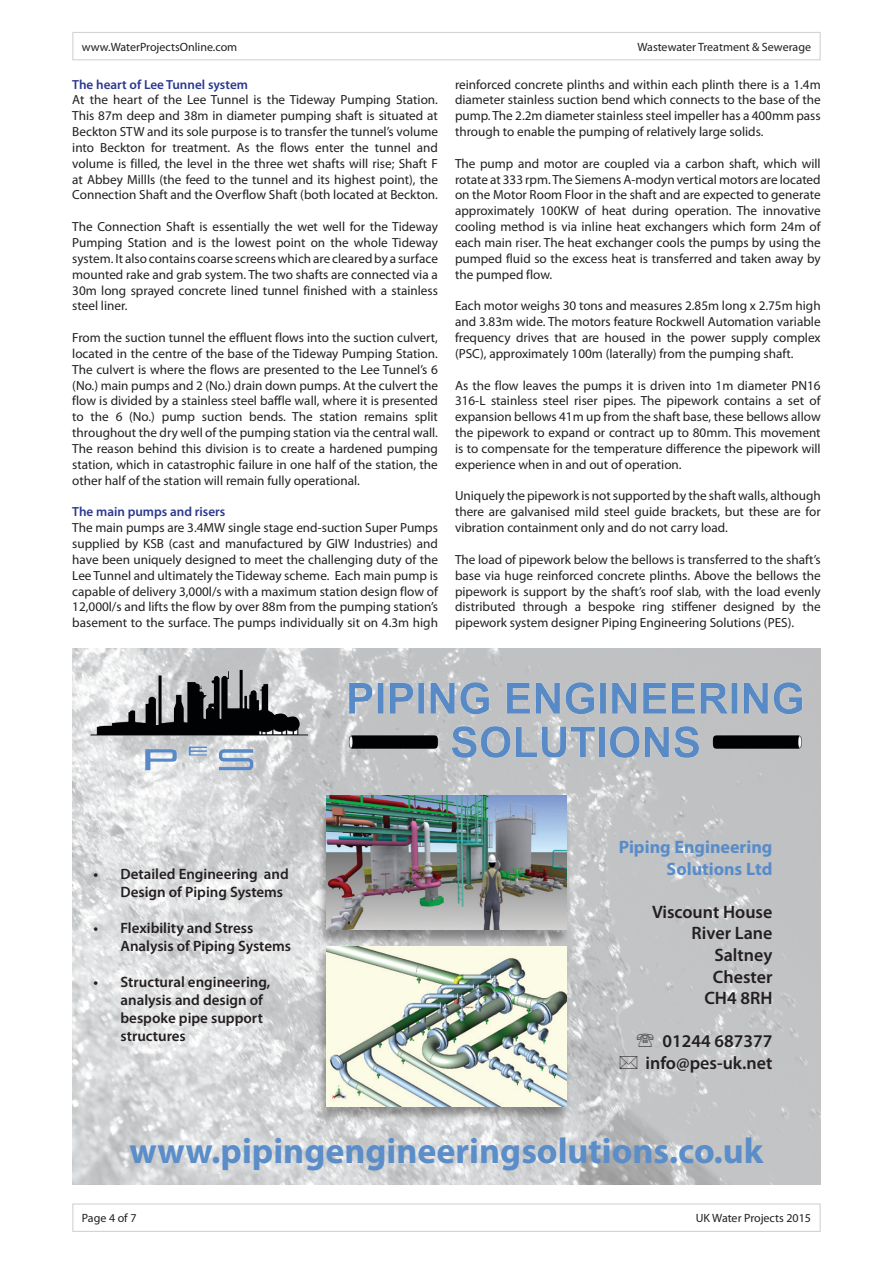
<style>
.page{position:relative;width:893px;height:1263px;background:#fff}
.page>*{position:absolute;margin:0;border:0;box-sizing:border-box;transform-origin:0 0}
.t1{font:700 36px "Myriad Pro";color:#5b8dc9}
.t2{font:600 18px/21.6px "Myriad Pro";color:#231f20;text-align:right}
.t3{font:700 18px/21.6px "Myriad Pro";color:#588cc9;text-align:right}
.t4{font:600 15px/18px "Myriad Pro";color:#231f20}
.t5{font:13.2px/15.9px "Myriad Pro";color:#231f20;text-align:justify}
.t6{font:600 13.2px "Myriad Pro";color:#2a3890}
.t7{font:12px "Myriad Pro";color:#231f20}
</style>
<div class="page">
<img style="left:72px;top:648px;width:749px;height:536px">
<img style="left:84px;top:653px;width:725px;height:136px">
<div style="left:315px;top:795px;width:256px;height:151px;background:#231f20;opacity:.4"></div>
<img style="left:327px;top:796px;width:239px;height:134px">
<div style="left:315px;top:945px;width:256px;height:177px;background:#231f20;opacity:.4"></div>
<img style="left:327px;top:946px;width:239px;height:160px">
<div style="left:72px;top:32px;width:749px;height:28px;border:1px solid #d1d3d4"></div>
<div style="left:72px;top:1203px;width:749px;height:29px;border:1px solid #d1d3d4"></div>
<svg style="left:637px;top:1034px;width:17px;height:13px"></svg>
<svg style="left:620px;top:1056px;width:17px;height:13px"></svg>
<p class="t7" style="left:82px;top:39px;width:157px">www.WaterProjectsOnline.com</p>
<p class="t7" style="left:637px;top:39px;width:175px">Wastewater Treatment &amp; Sewerage</p>
<p class="t6" style="left:72px;top:76px;width:177px">The heart of Lee Tunnel system</p>
<p class="t5" style="left:72px;top:92px;width:367px">At the heart of the Lee Tunnel is the Tideway Pumping Station.<br>This 87m deep and 38m in diameter pumping shaft is situated at Beckton STW and its sole purpose is to transfer the tunnel’s volume into Beckton for treatment. As the flows enter the tunnel and volume is filled, the level in the three wet shafts will rise; Shaft F at Abbey Millls (the feed to the tunnel and its highest point), the Connection Shaft and the Overflow Shaft (both located at Beckton.</p>
<p class="t5" style="left:72px;top:219px;width:367px">The Connection Shaft is essentially the wet well for the Tideway Pumping Station and is the lowest point on the whole Tideway system. It also contains coarse screens which are cleared by a surface mounted rake and grab system. The two shafts are connected via a 30m long sprayed concrete lined tunnel finished with a stainless steel liner.</p>
<p class="t5" style="left:72px;top:329px;width:367px">From the suction tunnel the effluent flows into the suction culvert, located in the centre of the base of the Tideway Pumping Station.<br>The culvert is where the flows are presented to the Lee Tunnel’s 6 (No.) main pumps and 2 (No.) drain down pumps. At the culvert the flow is divided by a stainless steel baffle wall, where it is presented to the 6 (No.) pump suction bends. The station remains split throughout the dry well of the pumping station via the central wall.<br>The reason behind this division is to create a hardened pumping station, which in catastrophic failure in one half of the station, the other half of the station will remain fully operational.</p>
<p class="t6" style="left:72px;top:503px;width:155px">The main pumps and risers</p>
<p class="t5" style="left:72px;top:519px;width:367px">The main pumps are 3.4MW single stage end-suction Super Pumps supplied by KSB (cast and manufactured by GIW Industries) and have been uniquely designed to meet the challenging duty of the Lee Tunnel and ultimately the Tideway scheme. Each main pump is capable of delivery 3,000l/s with a maximum station design flow of 12,000l/s and lifts the flow by over 88m from the pumping station’s basement to the surface. The pumps individually sit on 4.3m high</p>
<p class="t5" style="left:455px;top:76px;width:367px">reinforced concrete plinths and within each plinth there is a 1.4m diameter stainless suction bend which connects to the base of the pump. The 2.2m diameter stainless steel impeller has a 400mm pass through to enable the pumping of relatively large solids.</p>
<p class="t5" style="left:455px;top:155px;width:367px">The pump and motor are coupled via a carbon shaft, which will rotate at 333 rpm. The Siemens A-modyn vertical motors are located on the Motor Room Floor in the shaft and are expected to generate approximately 100KW of heat during operation. The innovative cooling method is via inline heat exchangers which form 24m of each main riser. The heat exchanger cools the pumps by using the pumped fluid so the excess heat is transferred and taken away by the pumped flow.</p>
<p class="t5" style="left:455px;top:298px;width:367px">Each motor weighs 30 tons and measures 2.85m long x 2.75m high and 3.83m wide. The motors feature Rockwell Automation variable frequency drives that are housed in the power supply complex (PSC), approximately 100m (laterally) from the pumping shaft.</p>
<p class="t5" style="left:455px;top:377px;width:367px">As the flow leaves the pumps it is driven into 1m diameter PN16<br>316-L stainless steel riser pipes. The pipework contains a set of expansion bellows 41m up from the shaft base, these bellows allow the pipework to expand or contract up to 80mm. This movement is to compensate for the temperature difference the pipework will experience when in and out of operation.</p>
<p class="t5" style="left:455px;top:488px;width:367px">Uniquely the pipework is not supported by the shaft walls, although there are galvanised mild steel guide brackets, but these are for vibration containment only and do not carry load.</p>
<p class="t5" style="left:455px;top:551px;width:367px">The load of pipework below the bellows is transferred to the shaft’s base via huge reinforced concrete plinths. Above the bellows the pipework is support by the shaft’s roof slab, with the load evenly distributed through a bespoke ring stiffener designed by the pipework system designer Piping Engineering Solutions (PES).</p>
<p class="t4" style="left:121px;top:864px;width:170px;text-indent:-27px">• Detailed Engineering and<br>Design of Piping Systems</p>
<p class="t4" style="left:121px;top:918px;width:172px;text-indent:-27px">• Flexibility and Stress<br>Analysis of Piping Systems</p>
<p class="t4" style="left:121px;top:972px;width:151px;text-indent:-27px">• Structural engineering, analysis and design of bespoke pipe support structures</p>
<h2 class="t3" style="left:619px;top:835px;width:155px">Piping Engineering<br>Solutions Ltd</h2>
<h2 class="t2" style="left:652px;top:900px;width:122px">Viscount House<br>River Lane<br>Saltney<br>Chester<br>CH4 8RH</h2>
<h2 class="t2" style="left:645px;top:1030px;width:128px">01244 687377 info@pes-uk.net</h2>
<h1 class="t1" style="left:130px;top:1127px;width:635px">www.pipingengineeringsolutions.co.uk</h1>
<p class="t7" style="left:82px;top:1211px;width:56px">Page 4 of 7</p>
<p class="t7" style="left:696px;top:1211px;width:117px">UK Water Projects 2015</p>
</div>
